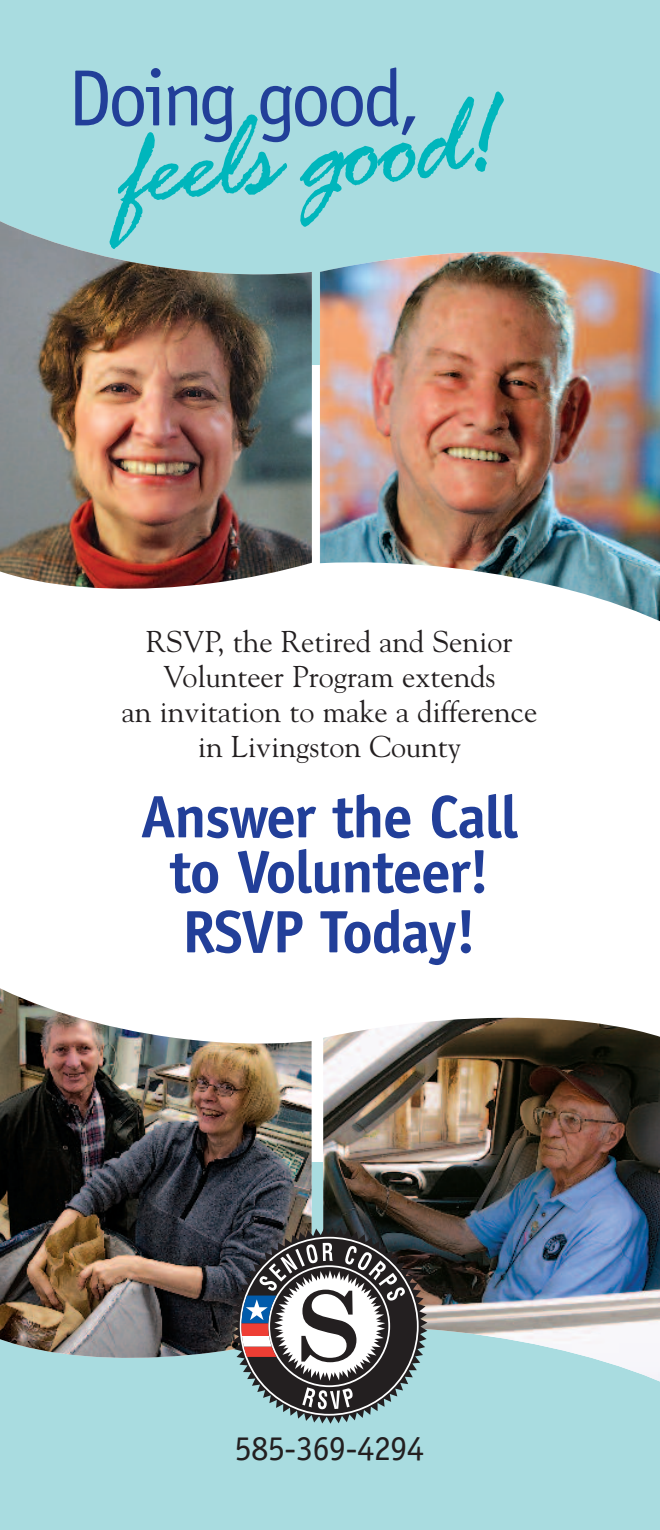
<style>
.page{position:relative;width:660px;height:1530px;background:#fff}
.page>*{position:absolute;margin:0;border:0;box-sizing:border-box;transform-origin:0 0}
.t1{font:127.5px "Rage Italic Plain";color:#00b6bc;scale:.95 1}
.t2{font:80px "Officina Sans";letter-spacing:-.05em;color:#223f99}
.t3{font:700 60px/57.5px "Officina Sans";letter-spacing:-.03em;color:#223f99;text-align:center}
.t4{font:35px "Officina Sans";letter-spacing:-.025em;color:#231f20}
.t5{font:30px/35px "Goudy";color:#231f20;text-align:center}
.s1{font-size:114.75px}
</style>
<div class="page">
<div style="left:0;top:0;width:660px;height:365px;background:#a9dce0"></div>
<div style="left:0;top:1163px;width:660px;height:367px;background:#a9dce0"></div>
<img style="left:320px;top:251px;width:340px;height:371px">
<img style="left:0;top:221px;width:312px;height:368px">
<img style="left:323px;top:1017px;width:337px;height:365px">
<img style="left:0;top:988px;width:312px;height:370px">
<svg style="left:231px;top:1228px;width:196px;height:196px"></svg>
<h2 class="t2" style="left:68px;top:68px;width:355px">Doing good,</h2>
<h1 class="t1" style="left:117px;top:128px;width:401px;rotate:-5deg"><span class="s1">f</span>eels good!</h1>
<p class="t5" style="left:121px;top:624px;width:418px">RSVP, the Retired and Senior<br>Volunteer Program extends<br>an invitation to make a difference in Livingston County</p>
<h3 class="t3" style="left:140px;top:793px;width:379px">Answer the Call to Volunteer!<br>RSVP Today!</h3>
<p class="t4" style="left:234px;top:1435px;width:192px">585-369-4294</p>
</div>
